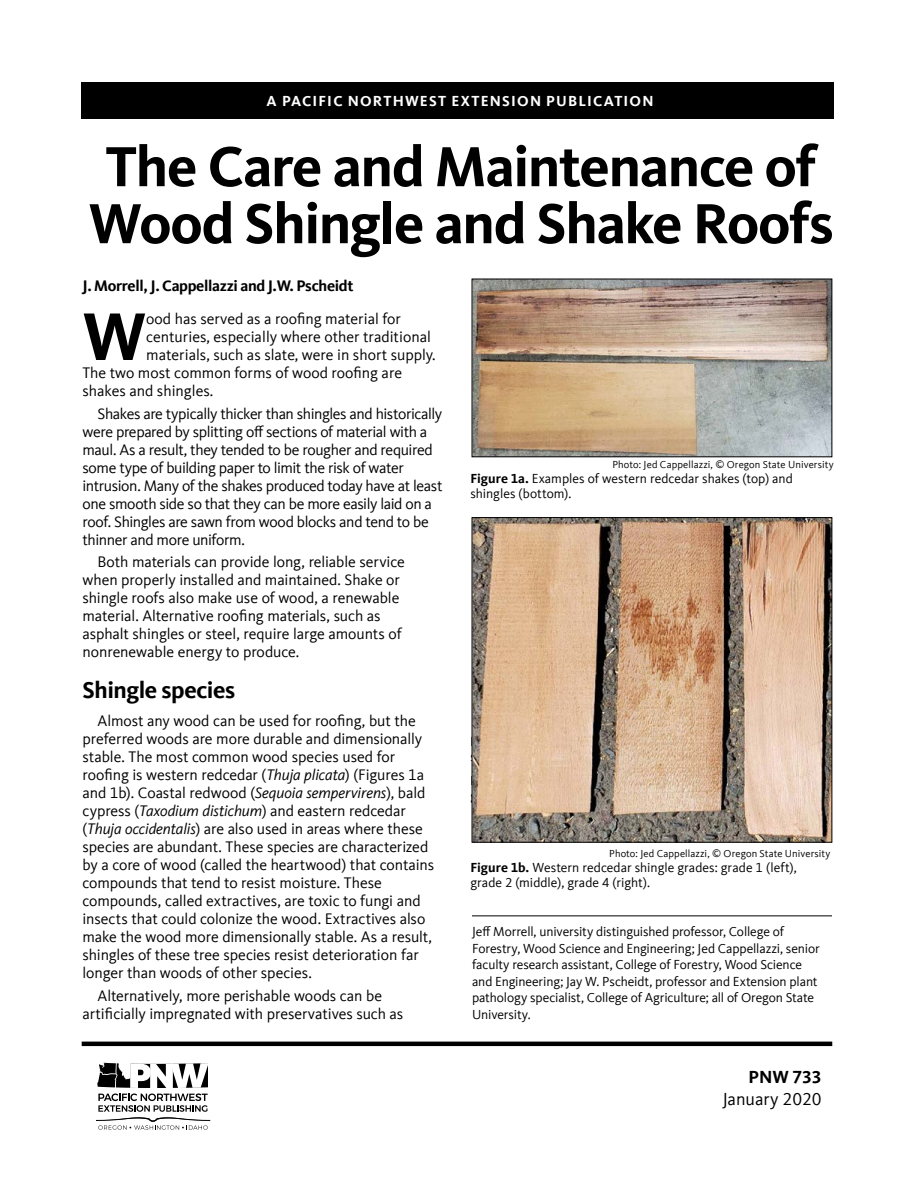
<style>
.page{position:relative;width:918px;height:1188px;background:#fff}
.page>*{position:absolute;margin:0;border:0;box-sizing:border-box;transform-origin:0 0}
.t1{font:700 69.75px "Kievit Offc";color:#000}
.OSUES_header{font:700 58.5px/57px "Kievit Offc";letter-spacing:-.025em;color:#000}
.t2{font:700 24px "Kievit Offc";letter-spacing:-.02em;color:#000}
.t3{font:18px "Kievit Offc";color:#000}
.t4{font:700 18px "Kievit Offc";color:#000}
.t5{font:15.75px/18px "Kievit Offc";letter-spacing:-.01em;color:#000}
.t6{font:700 15.75px "Kievit Offc";letter-spacing:-.02em;color:#000}
.OSUES_header-2{font:700 15px "Kievit Offc";letter-spacing:.08em;color:#fff}
.Author_affiliations{font:13.5px/16.5px "Kievit Offc";letter-spacing:-.005em;color:#000}
.t7{font:10.5px "Kievit Offc";letter-spacing:.01em;color:#000}
.s1{font-style:italic}
.s2{font-weight:700}
</style>
<div class="page">
<div style="left:81px;top:82px;width:753px;height:37px;background:#000"></div>
<hr style="left:82px;top:1042px;width:750px;height:4px;background:#000">
<hr style="left:472px;top:915px;width:360px;height:1px;background:#000">
<svg style="left:97px;top:1063px;width:111px;height:25px"></svg>
<svg style="left:96px;top:1094px;width:114px;height:36px"></svg>
<img style="left:474px;top:281px;width:356px;height:174px">
<div style="left:472px;top:279px;width:360px;height:178px;border:1px solid #000"></div>
<img style="left:474px;top:519px;width:356px;height:322px">
<div style="left:472px;top:517px;width:360px;height:326px;border:1px solid #000"></div>
<p class="OSUES_header-2" style="left:267px;top:93px;width:388px">A PACIFIC NORTHWEST EXTENSION PUBLICATION</p>
<p class="OSUES_header" style="left:89px;top:138px;width:747px">The Care and Maintenance of<br>Wood Shingle and Shake Roofs</p>
<p class="t6" style="left:82px;top:277px;width:273px">J. Morrell, J. Cappellazzi and J.W. Pscheidt</p>
<h1 class="t1" style="left:82px;top:296px;width:65px">W</h1>
<p class="t5" style="left:146px;top:310px;width:256px">ood has served as a roofing material for</p>
<p class="t5" style="left:146px;top:328px;width:286px">centuries, especially where other traditional</p>
<p class="t5" style="left:146px;top:346px;width:291px">materials, such as slate, were in short supply.</p>
<p class="t5" style="left:82px;top:364px;width:321px">The two most common forms of wood roofing are</p>
<p class="t5" style="left:82px;top:382px;width:132px">shakes and shingles.</p>
<p class="t5" style="left:82px;top:404px;width:362px;text-indent:15px">Shakes are typically thicker than shingles and historically were prepared by splitting off sections of material with a maul. As a result, they tended to be rougher and required some type of building paper to limit the risk of water intrusion. Many of the shakes produced today have at least one smooth side so that they can be more easily laid on a roof. Shingles are sawn from wood blocks and tend to be thinner and more uniform.</p>
<p class="t5" style="left:82px;top:553px;width:324px;text-indent:15px">Both materials can provide long, reliable service when properly installed and maintained. Shake or shingle roofs also make use of wood, a renewable material. Alternative roofing materials, such as asphalt shingles or steel, require large amounts of nonrenewable energy to produce.</p>
<h3 class="t2" style="left:82px;top:675px;width:154px">Shingle species</h3>
<p class="t5" style="left:82px;top:712px;width:353px;text-indent:15px">Almost any wood can be used for roofing, but the preferred woods are more durable and dimensionally stable. The most common wood species used for roofing is western redcedar (<span class="s1">Thuja plicata</span>) (Figures 1a and 1b). Coastal redwood (<span class="s1">Sequoia sempervirens</span>), bald cypress (<span class="s1">Taxodium distichum</span>) and eastern redcedar (<span class="s1">Thuja occidentalis</span>) are also used in areas where these species are abundant. These species are characterized by a core of wood (called the heartwood) that contains compounds that tend to resist moisture. These compounds, called extractives, are toxic to fungi and insects that could colonize the wood. Extractives also make the wood more dimensionally stable. As a result, shingles of these tree species resist deterioration far longer than woods of other species.</p>
<p class="t5" style="left:82px;top:986px;width:322px;text-align:center">Alternatively, more perishable woods can be artificially impregnated with preservatives such as</p>
<p class="t7" style="left:613px;top:459px;width:223px">Photo: Jed Cappellazzi, © Oregon State University</p>
<p class="Author_affiliations" style="left:470px;top:471px;width:324px;line-height:15px"><span class="s2">Figure 1a.</span> Examples of western redcedar shakes (top) and shingles (bottom).</p>
<p class="t7" style="left:609px;top:848px;width:223px">Photo: Jed Cappellazzi, © Oregon State University</p>
<p class="Author_affiliations" style="left:470px;top:860px;width:328px;line-height:15px"><span class="s2">Figure 1b.</span> Western redcedar shingle grades: grade 1 (left), grade 2 (middle), grade 4 (right).</p>
<p class="Author_affiliations" style="left:472px;top:924px;width:349px">Jeff Morrell, university distinguished professor, College of Forestry, Wood Science and Engineering; Jed Cappellazzi, senior faculty research assistant, College of Forestry, Wood Science and Engineering; Jay W. Pscheidt, professor and Extension plant pathology specialist, College of Agriculture; all of Oregon State University.</p>
<p class="t4" style="left:748px;top:1067px;width:75px">PNW 733</p>
<p class="t3" style="left:723px;top:1089px;width:101px">January 2020</p>
</div>
